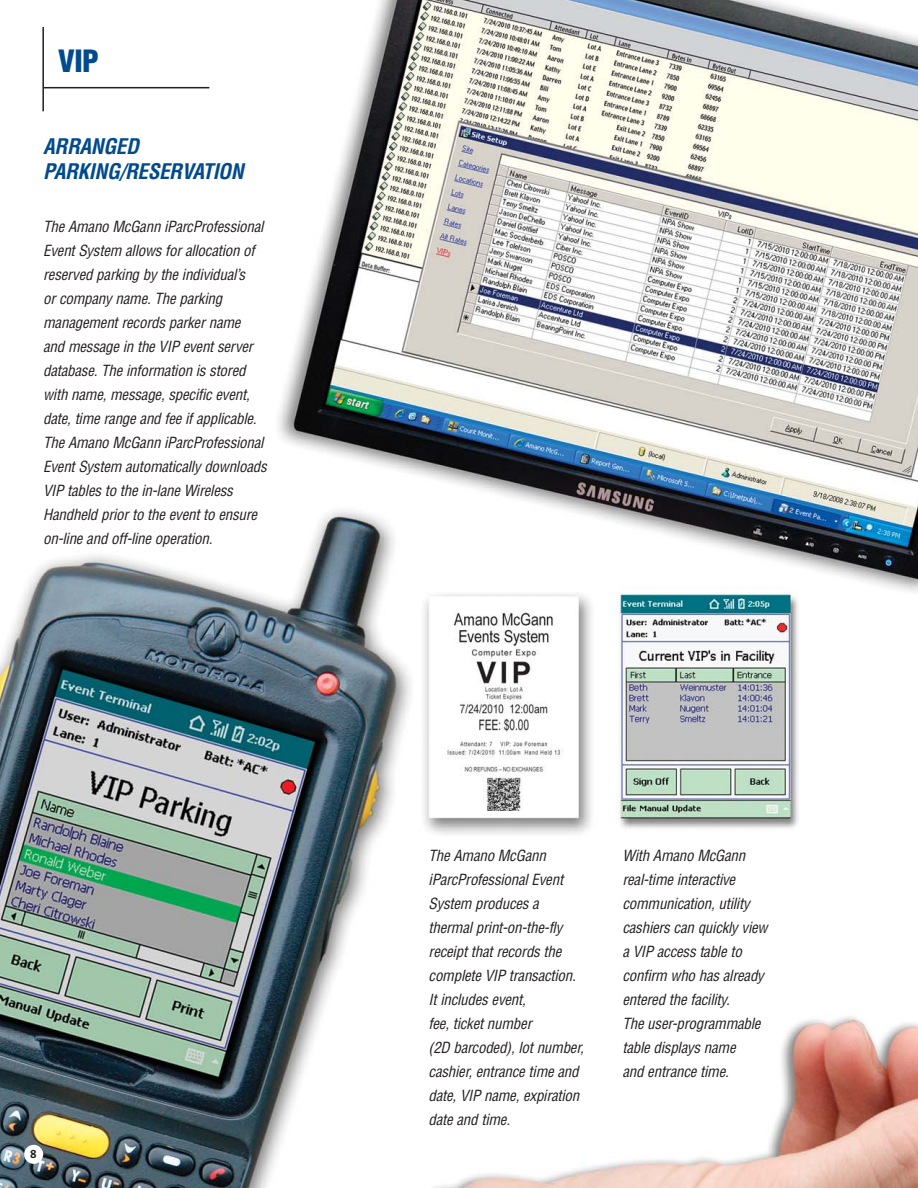
<style>
.page{position:relative;width:918px;height:1188px;background:#fff}
.page>*{position:absolute;margin:0;border:0;box-sizing:border-box;transform-origin:0 0}
.t1{font:900 condensed 30px "Helvetica";color:#004a8d}
.t2{font:italic 700 condensed 21px/25.2px "Helvetica";letter-spacing:-.015em;color:#004a8d}
.t3{font:italic condensed 15px/24px "Helvetica";letter-spacing:-.015em;color:#231f20}
.t4{font:11.85px "The Mix Bold Caps";color:#231f20}
</style>
<div class="page">
<img style="left:0;top:0;width:918px;height:1188px">
<hr style="left:43px;top:87px;width:166px;height:1px;background:#231f20">
<hr style="left:42px;top:27px;width:2px;height:84px;background:#231f20">
<div style="left:24px;top:1145px;width:19px;height:19px;background:#fff;border-radius:50%"></div>
<h1 class="t1" style="left:58px;top:49px;width:42px">VIP</h1>
<h2 class="t2" style="left:43px;top:136px;width:206px">ARRANGED<br>PARKING/RESERVATION</h2>
<p class="t3" style="left:43px;top:216px;width:228px">The Amano McGann iParcProfessional EventSystem allows forallocation of reserved parking by the individual’s orcompany name.The parking managementrecords parkername and message in the VIP eventserver database.The information is stored with name,message,specific event, date,time range and fee ifapplicable.<br>The Amano McGann iParcProfessional EventSystem automatically downloads VIP tables to the in-lane Wireless Handheld priorto the eventto ensure on-line and off-line operation.</p>
<p class="t4" style="left:30px;top:1147px;width:8px">8</p>
<p class="t3" style="left:429px;top:845px;width:160px">The Amano McGann iParcProfessionalEvent<br>System produces a thermalprint-on-the-fly receiptthatrecords the complete VIP transaction.<br>Itincludes event, fee,ticketnumber<br>(2D barcoded),lotnumber, cashier,entrance time and date,VIP name,expiration date and time.</p>
<p class="t3" style="left:622px;top:845px;width:150px">With Amano McGann real-time interactive communication,utility cashiers can quickly view a VIP access table to confirm who has already entered the facility.<br>The user-programmable table displays name<br>and entrance time.</p>
</div>
